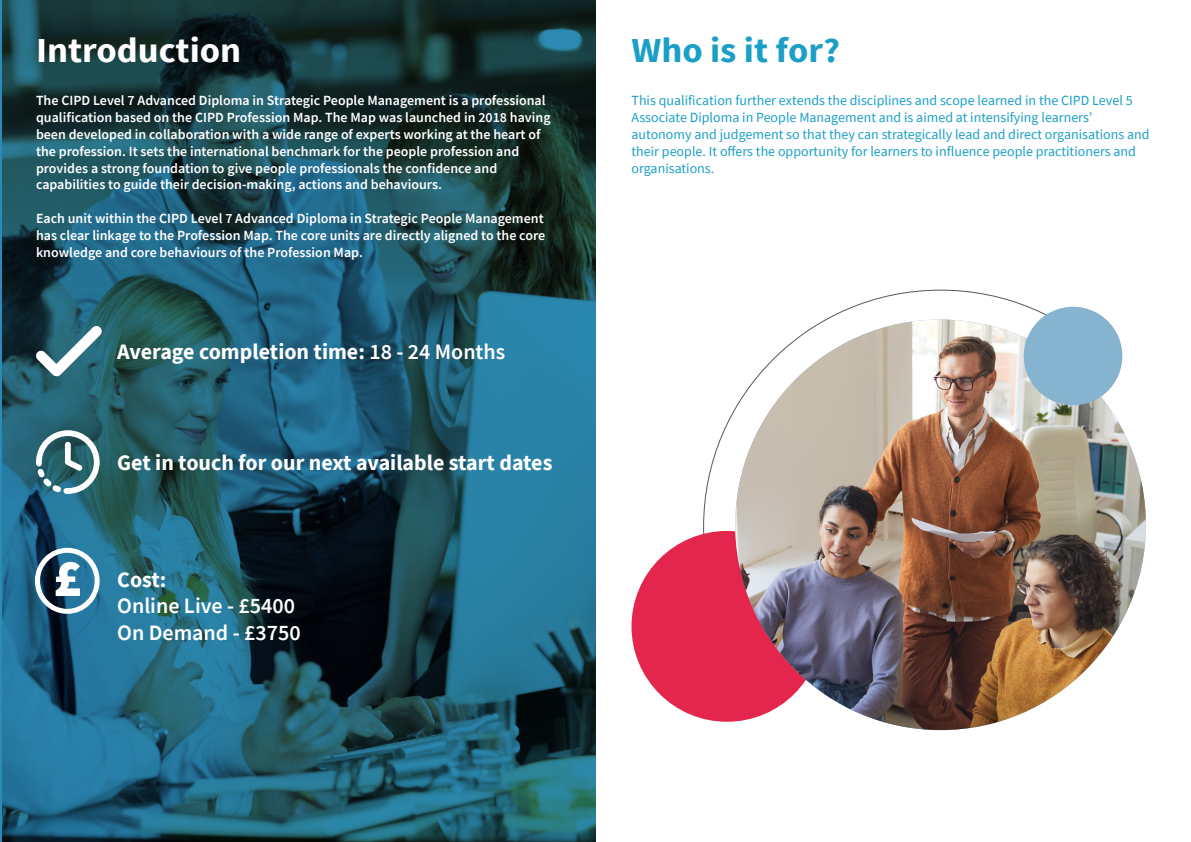
<style>
.page{position:relative;width:1191px;height:842px;background:#fff}
.page>*{position:absolute;margin:0;border:0;box-sizing:border-box;transform-origin:0 0}
.t1{font:900 52.9px "Source Sans Pro";color:#fff}
.t2{font:700 35px "Source Sans Pro";color:#fff;scale:1.05 1}
.t3{font:700 35px "Source Sans Pro";color:#1c9fc6;scale:1.05 1}
.t4{font:700 22px "Source Sans Pro";color:#fff}
.t5{font:600 22px/26.4px "Source Sans Pro";color:#fff}
.t6{font:600 14px/16.8px "Source Sans Pro";color:#fff}
.t7{font:14px/16.8px "Source Sans Pro";color:#1c9fc6}
.s1{font-weight:600}
.s2{font-style:inherit}
</style>
<div class="page">
<div style="left:631px;top:531px;width:191px;height:191px;background:#e4264d;border-radius:50%"></div>
<svg style="left:0;top:0;width:595px;height:842px;background:#1d5363"></svg>
<svg style="left:36px;top:325px;width:66px;height:52px"></svg>
<svg style="left:36px;top:430px;width:64px;height:64px"></svg>
<div style="left:35px;top:548px;width:65px;height:66px;border:5px solid #fff;border-radius:50%"></div>
<img style="left:735px;top:320px;width:410px;height:410px;border-radius:205px">
<div style="left:1023px;top:307px;width:99px;height:98px;background:#86b4d0;border-radius:50%"></div>
<h2 class="t2" style="left:36px;top:27px;width:197px">Introduction</h2>
<p class="t6" style="left:36px;top:92px;width:516px">The CIPD Level 7 Advanced Diploma in Strategic People Management is a professional qualification based on the CIPD Profession Map. The Map was launched in 2018 having been developed in collaboration with a wide range of experts working at the heart of the profession. It sets the international benchmark for the people profession and provides a strong foundation to give people professionals the confidence and capabilities to guide their decision-making, actions and behaviours.</p>
<p class="t6" style="left:36px;top:210px;width:511px;text-align:justify">Each unit within the CIPD Level 7 Advanced Diploma in Strategic People Management has clear linkage to the Profession Map. The core units are directly aligned to the core knowledge and core behaviours of the Profession Map.</p>
<h3 class="t4" style="left:117px;top:337px;width:390px">Average completion time: <span class="s1">18 - 24 Months</span></h3>
<h1 class="t1" style="left:53px;top:542px;width:29px">£</h1>
<h3 class="t4" style="left:117px;top:448px;width:437px">Get in touch for our next available start dates</h3>
<h3 class="t4" style="left:117px;top:565px;width:51px">Cost:</h3>
<h3 class="t5" style="left:117px;top:593px;width:185px">Online Live - £5400<br>On Demand - £3750</h3>
<h2 class="t3" style="left:631px;top:27px;width:200px">Who is it for?</h2>
<p class="t7" style="left:631px;top:92px;width:519px">This qualification further extend<span class="s2">s</span> the disciplines and scope learned in the CIPD Level 5<br>Associate Diploma in People Management and is aimed at intensifying learners’ autonomy and judgement so that they can strategically lead and direct organisations and their people. It offers the opportunity for learners to influence people practitioners and organisations.</p>
</div>
